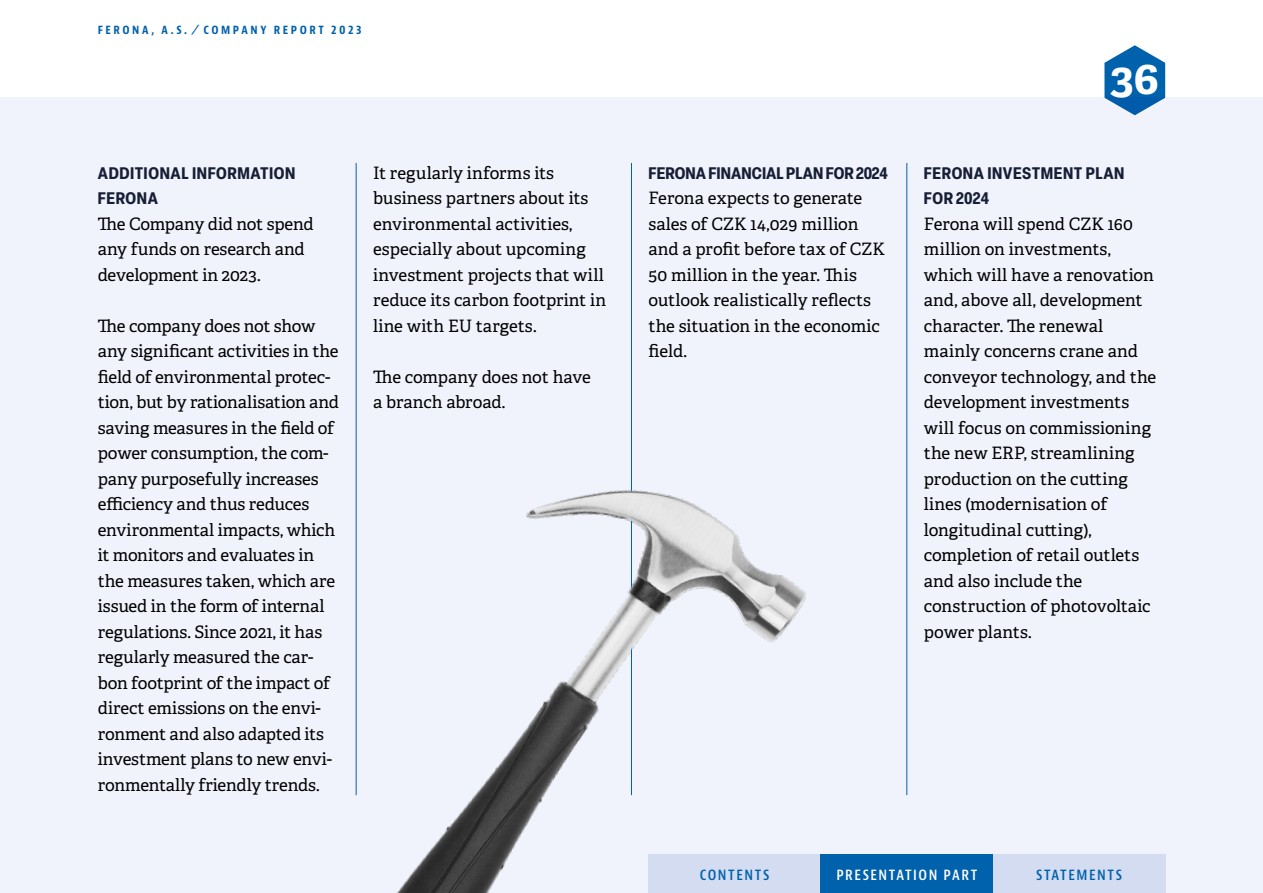
<style>
.page{position:relative;width:1263px;height:893px;background:#fff}
.page>*{position:absolute;margin:0;border:0;box-sizing:border-box;transform-origin:0 0}
.t1{font:700 45px "Adelle";color:#fff}
.t2{font:17.1px/25.5px "Adelle";letter-spacing:-.005em;color:#000}
.t3{font:700 condensed 16.5px/25.5px "Elza";letter-spacing:.025em;color:#171f36}
.t4{font:700 condensed 16.5px "Elza";letter-spacing:.005em;color:#171f36}
.t5{font:600 condensed 15px "Bernina Sans";letter-spacing:.1em;color:#0061ad}
.t6{font:600 condensed 15px "Bernina Sans";letter-spacing:.1em;color:#fff}
.t7{font:700 condensed 12px "Bernina Sans";letter-spacing:.21em;color:#0061ad}
</style>
<div class="page">
<div style="left:0;top:98px;width:1263px;height:795px;background:#f0f3fb"></div>
<hr style="left:356px;top:163px;width:1px;height:632px;background:#0061ad">
<hr style="left:631px;top:163px;width:1px;height:632px;background:#0061ad">
<hr style="left:906px;top:163px;width:1px;height:632px;background:#0061ad">
<svg style="left:1104px;top:45px;width:61px;height:70px"></svg>
<img style="left:396px;top:490px;width:435px;height:403px">
<div style="left:648px;top:855px;width:173px;height:38px;background:#d3dcf1"></div>
<div style="left:821px;top:855px;width:172px;height:38px;background:#0061ad"></div>
<div style="left:993px;top:855px;width:172px;height:38px;background:#d3dcf1"></div>
<p class="t7" style="left:98px;top:23px;width:265px">FERONA, A.S. ⁄ COMPANY REPORT 2023</p>
<p class="t3" style="left:98px;top:160px;width:199px">ADDITIONAL INFORMATION<br>FERONA</p>
<p class="t2" style="left:98px;top:211px;width:217px">The Company did not spend any funds on research and development in 2023.</p>
<p class="t2" style="left:98px;top:313px;width:243px">The company does not show any significant activities in the field of environmental protec&shy;tion, but by rationalisation and saving measures in the field of power consumption, the com&shy;pany purposefully increases efficiency and thus reduces environmental impacts, which it monitors and evaluates in the measures taken, which are issued in the form of internal regulations. Since 2021, it has regularly measured the car&shy;bon footprint of the impact of direct emissions on the envi&shy;ronment and also adapted its investment plans to new envi&shy;ronmentally friendly trends.</p>
<p class="t2" style="left:373px;top:160px;width:235px">It regularly informs its business partners about its environmental activities, especially about upcoming investment projects that will reduce its carbon footprint in line with EU targets.</p>
<p class="t2" style="left:373px;top:364px;width:219px">The company does not have a branch abroad.</p>
<p class="t4" style="left:649px;top:161px;width:241px">FERONA FINANCIAL PLAN FOR 2024</p>
<p class="t2" style="left:648px;top:186px;width:238px">Ferona expects to generate sales of CZK 14,029 million and a profit before tax of CZK<br>50 million in the year. This outlook realistically reflects the situation in the economic field.</p>
<h1 class="t1" style="left:1111px;top:49px;width:50px">36</h1>
<p class="t3" style="left:924px;top:160px;width:202px">FERONA INVESTMENT PLAN<br>FOR 2024</p>
<p class="t2" style="left:924px;top:211px;width:234px">Ferona will spend CZK 160 million on investments, which will have a renovation and, above all, development character. The renewal mainly concerns crane and conveyor technology, and the development investments will focus on commissioning the new ERP, streamlining production on the cutting lines (modernisation of longitudinal cutting), completion of retail outlets and also include the construction of photovoltaic power plants.</p>
<p class="t5" style="left:700px;top:865px;width:71px">CONTENTS</p>
<p class="t6" style="left:836px;top:865px;width:142px">PRESENTATION PART</p>
<p class="t5" style="left:1036px;top:865px;width:87px">STATEMENTS</p>
</div>
